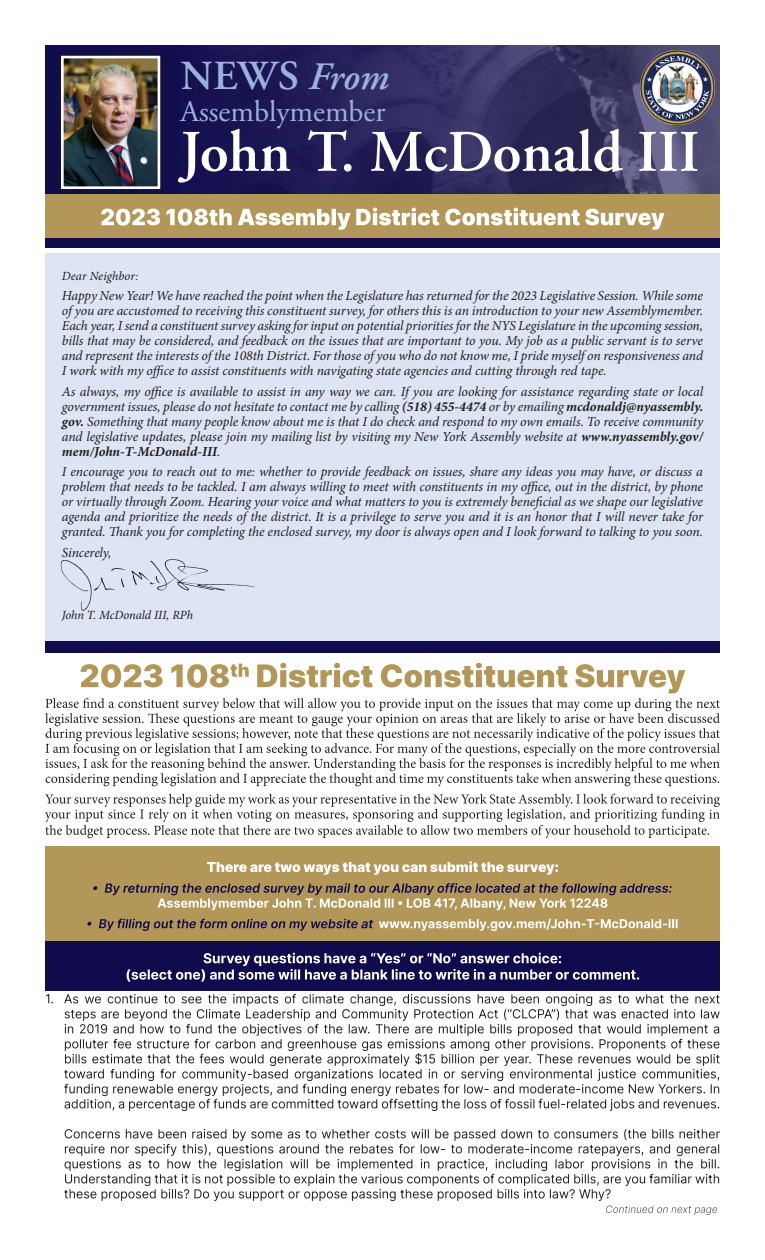
<style>
.page{position:relative;width:765px;height:1260px;background:#fff}
.page>*{position:absolute;margin:0;border:0;box-sizing:border-box;transform-origin:0 0}
.t1{font:600 58.75px "Adobe Garamond Pro";color:#fff}
.t2{font:600 41.25px "Adobe Garamond Pro";color:#9cb2db}
.t3{font:30px "Adobe Garamond Pro";color:#9cb2db}
.t4{font:italic 13.75px/15px "Minion Pro";letter-spacing:-.01em;color:#231f20;text-align:justify}
.t5{font:italic 12.5px "Minion Pro";color:#231f20}
.s1{font-style:italic;font-size:38.75px}
.s2{font-weight:700}
</style>
<div class="page">
<div style="left:45px;top:254px;width:675px;height:388px;background:#dde4f3"></div>
<div style="left:45px;top:45px;width:675px;height:155px;background:#151050"></div>
<img style="left:221px;top:45px;width:499px;height:149px">
<div style="left:51px;top:46px;width:119px;height:153px;background:#231f20;opacity:.75"></div>
<img style="left:65px;top:60px;width:91px;height:125px">
<div style="left:61px;top:56px;width:99px;height:133px;border:3px solid #fff"></div>
<div style="left:45px;top:641px;width:675px;height:12px;background:#100b4d"></div>
<div style="left:45px;top:236px;width:675px;height:11px;background:#100b4d"></div>
<img style="left:60px;top:559px;width:195px;height:52px">
<img style="left:640px;top:50px;width:75px;height:75px">
<svg style="left:45px;top:794px;width:675px;height:44px"></svg>
<svg style="left:45px;top:663px;width:675px;height:123px"></svg>
<div style="left:45px;top:194px;width:675px;height:44px;background:#b39758"></div>
<svg style="left:101px;top:208px;width:564px;height:22px"></svg>
<div style="left:45px;top:941px;width:675px;height:49px;background:#100b4d"></div>
<svg style="left:127px;top:953px;width:512px;height:29px"></svg>
<svg style="left:64px;top:1129px;width:656px;height:86px"></svg>
<svg style="left:64px;top:994px;width:656px;height:117px"></svg>
<svg style="left:46px;top:994px;width:7px;height:9px"></svg>
<div style="left:45px;top:846px;width:675px;height:95px;background:#b39758"></div>
<svg style="left:207px;top:861px;width:351px;height:14px"></svg>
<svg style="left:93px;top:883px;width:579px;height:27px"></svg>
<svg style="left:87px;top:919px;width:286px;height:12px"></svg>
<svg style="left:379px;top:919px;width:299px;height:12px"></svg>
<h2 class="t2" style="left:181px;top:52px;width:210px">NEWS <span class="s1">From</span></h2>
<h3 class="t3" style="left:180px;top:94px;width:207px">Assemblymember</h3>
<h1 class="t1" style="left:180px;top:118px;width:521px">John T. McDonald III</h1>
<p class="t5" style="left:62px;top:267px;width:78px">Dear Neighbor:</p>
<p class="t4" style="left:62px;top:288px;width:643px">Happy New Year! We have reached the point when the Legislature has returned for the 2023 Legislative Session. While some of you are accustomed to receiving this constituent survey, for others this is an introduction to your new Assemblymember.<br>Each year, I send a constituent survey asking for input on potential priorities for the NYS Legislature in the upcoming session, bills that may be considered, and feedback on the issues that are important to you. My job as a public servant is to serve and represent the interests of the 108th District. For those of you who do not know me, I pride myself on responsiveness and I work with my office to assist constituents with navigating state agencies and cutting through red tape.</p>
<p class="t4" style="left:62px;top:384px;width:643px">As always, my office is available to assist in any way we can. If you are looking for assistance regarding state or local government issues, please do not hesitate to contact me by calling <span class="s2">(518) 455-4474</span> or by emailing <span class="s2">mcdonaldj@nyassembly. gov.</span> Something that many people know about me is that I do check and respond to my own emails. To receive community and legislative updates, please join my mailing list by visiting my New York Assembly website at <span class="s2">www.nyassembly.gov/ mem/John-T-McDonald-III</span>.</p>
<p class="t4" style="left:62px;top:464px;width:643px">I encourage you to reach out to me: whether to provide feedback on issues, share any ideas you may have, or discuss a problem that needs to be tackled. I am always willing to meet with constituents in my office, out in the district, by phone or virtually through Zoom. Hearing your voice and what matters to you is extremely beneficial as we shape our legislative agenda and prioritize the needs of the district. It is a privilege to serve you and it is an honor that I will never take for granted. Thank you for completing the enclosed survey, my door is always open and I look forward to talking to you soon.</p>
<p class="t4" style="left:62px;top:545px;width:51px">Sincerely,</p>
<p class="t5" style="left:62px;top:606px;width:133px">John T. McDonald III, RPh</p>
</div>
